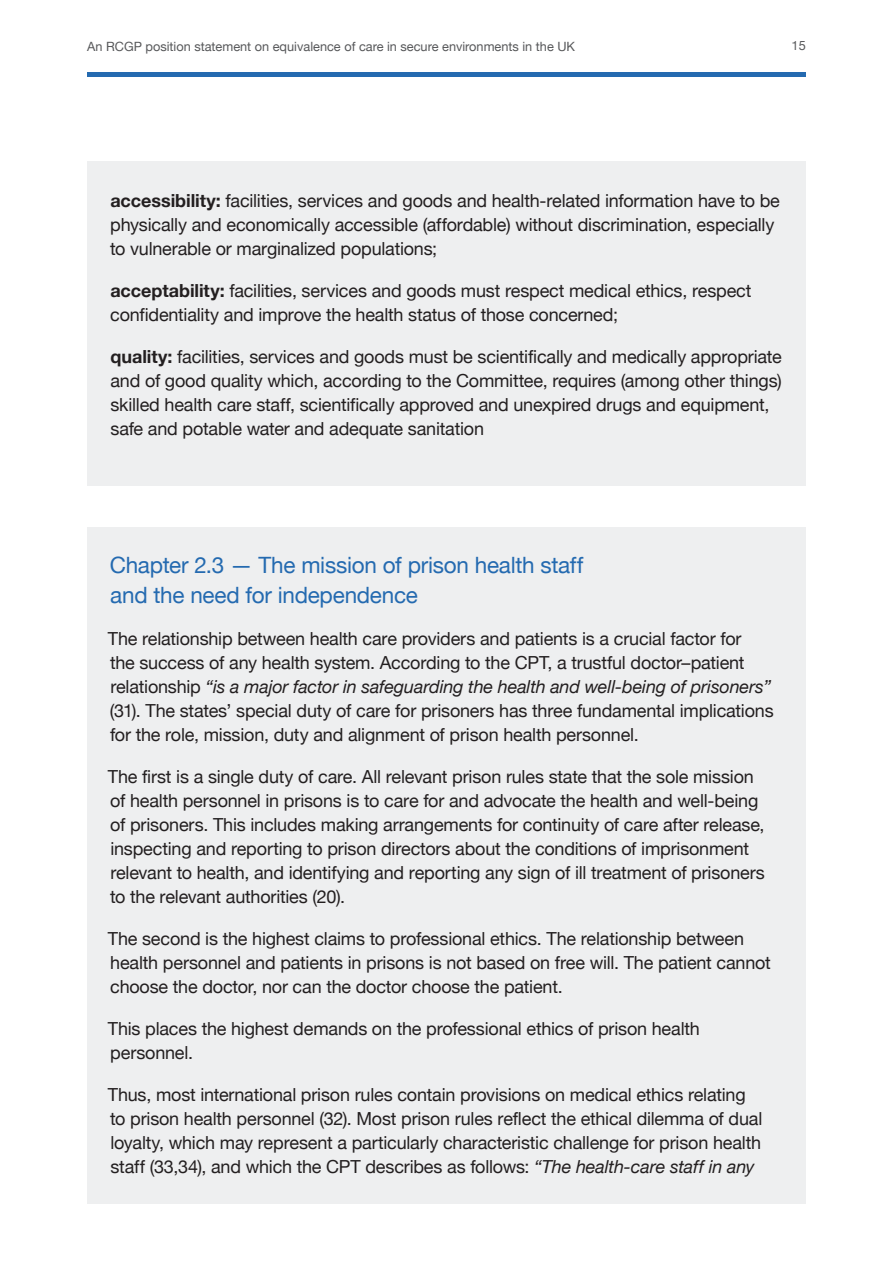
<style>
.page{position:relative;width:893px;height:1263px;background:#fff}
.page>*{position:absolute;margin:0;border:0;box-sizing:border-box;transform-origin:0 0}
.Xhead{font:22.5px/30px "Helvetica Neue";letter-spacing:-.01em;color:#246ab0}
.Body_copy{font:18px/24px "Helvetica Neue";letter-spacing:-.01em;color:#231f20}
.t1{font:12.75px "Helvetica Neue";color:#57585a}
.s1{font-weight:700}
.s2{font-style:italic}
</style>
<div class="page">
<hr style="left:87px;top:73px;width:719px;height:4px;background:#246ab0">
<div style="left:87px;top:162px;width:719px;height:324px;background:#eeeff0"></div>
<div style="left:87px;top:526px;width:719px;height:677px;background:#eeeff0"></div>
<p class="t1" style="left:87px;top:37px;width:489px">An RCGP position statement on equivalence of care in secure environments in the UK</p>
<p class="t1" style="left:792px;top:36px;width:16px">15</p>
<p class="Body_copy" style="left:110px;top:189px;width:671px"><span class="s1">accessibility:</span> facilities, services and goods and health-related information have to be physically and economically accessible (affordable) without discrimination, especially to vulnerable or marginalized populations;</p>
<p class="Body_copy" style="left:110px;top:279px;width:643px"><span class="s1">acceptability:</span> facilities, services and goods must respect medical ethics, respect confidentiality and improve the health status of those concerned;</p>
<p class="Body_copy" style="left:110px;top:345px;width:673px"><span class="s1">quality:</span> facilities, services and goods must be scientifically and medically appropriate and of good quality which, according to the Committee, requires (among other things) skilled health care staff, scientifically approved and unexpired drugs and equipment, safe and potable water and adequate sanitation</p>
<p class="Xhead" style="left:110px;top:551px;width:475px">Chapter 2.3 — The mission of prison health staff and the need for independence</p>
<p class="Body_copy" style="left:108px;top:627px;width:667px">The relationship between health care providers and patients is a crucial factor for<br>the success of any health system. According to the CPT, a trustful doctor–patient relationship <span class="s2">“is a major factor in safeguarding the health and well-being of prisoners” </span>(31). The states’ special duty of care for prisoners has three fundamental implications for the role, mission, duty and alignment of prison health personnel.</p>
<p class="Body_copy" style="left:108px;top:765px;width:659px">The first is a single duty of care. All relevant prison rules state that the sole mission of health personnel in prisons is to care for and advocate the health and well-being of prisoners. This includes making arrangements for continuity of care after release, inspecting and reporting to prison directors about the conditions of imprisonment relevant to health, and identifying and reporting any sign of ill treatment of prisoners to the relevant authorities (20).</p>
<p class="Body_copy" style="left:108px;top:927px;width:664px">The second is the highest claims to professional ethics. The relationship between health personnel and patients in prisons is not based on free will. The patient cannot choose the doctor, nor can the doctor choose the patient.</p>
<p class="Body_copy" style="left:108px;top:1017px;width:593px">This places the highest demands on the professional ethics of prison health personnel.</p>
<p class="Body_copy" style="left:108px;top:1083px;width:656px">Thus, most international prison rules contain provisions on medical ethics relating to prison health personnel (32). Most prison rules reflect the ethical dilemma of dual loyalty, which may represent a particularly characteristic challenge for prison health staff (33,34), and which the CPT describes as follows: <span class="s2">“The health-care staff in any</span></p>
</div>
